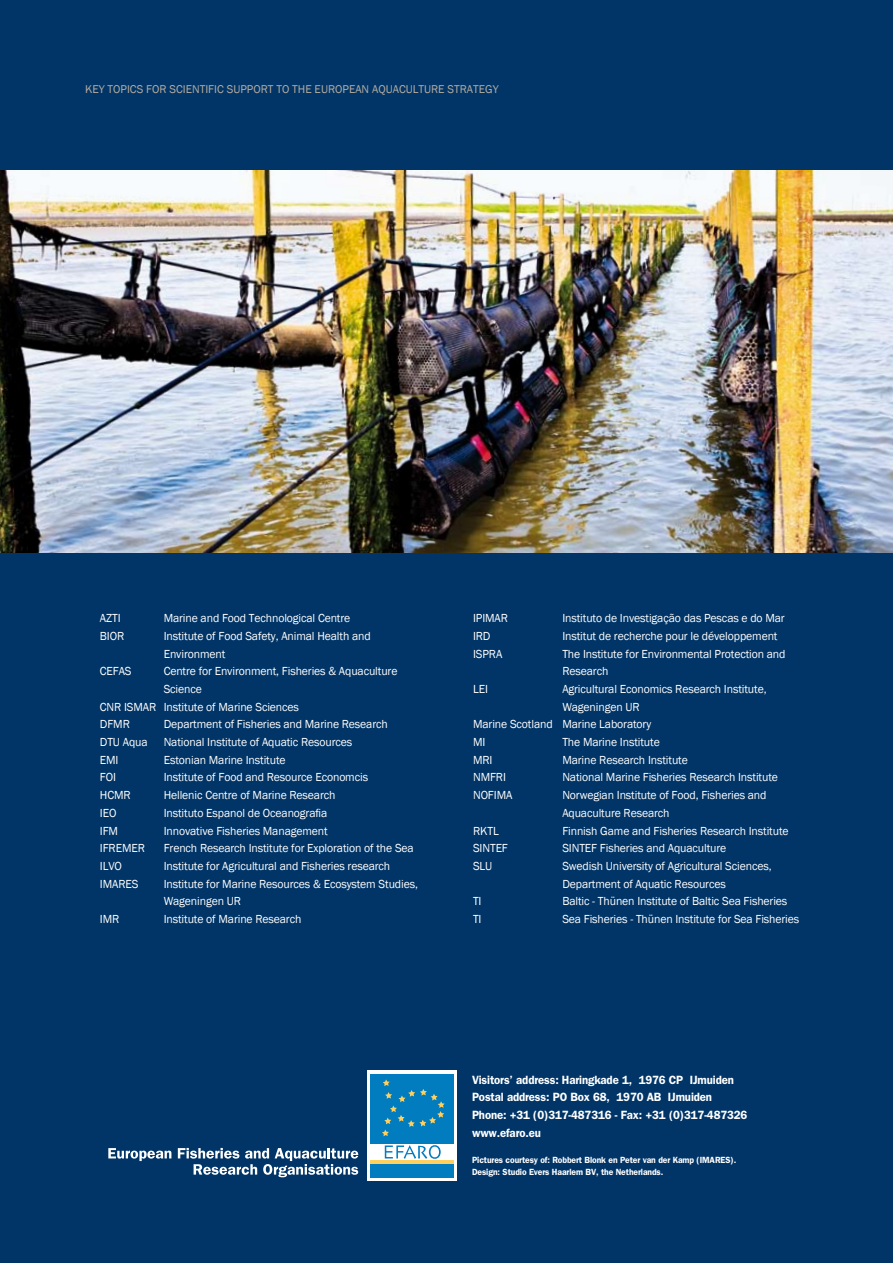
<style>
.page{position:relative;width:893px;height:1263px;background:#013567}
.page>*{position:absolute;margin:0;border:0;box-sizing:border-box;transform-origin:0 0}
.t1{font:12px/17.7px "Franklin Gothic";letter-spacing:-.01em;color:#fff}
.t2{font:600 12px/17.7px "Franklin Gothic";letter-spacing:-.01em;color:#fff;scale:.95 1}
.t3{font:11.7px "Franklin Gothic";color:#b5ada1}
.t4{font:600 9px/11.7px "Franklin Gothic";letter-spacing:-.01em;color:#fff;scale:.95 1}
</style>
<div class="page">
<img style="left:0;top:170px;width:893px;height:383px">
<div style="left:368px;top:1071px;width:89px;height:110px;background:#fff"></div>
<div style="left:371px;top:1074px;width:83px;height:69px;background:#007cbf"></div>
<div style="left:371px;top:1163px;width:83px;height:15px;background:#007cbf"></div>
<hr style="left:371px;top:1160px;width:83px;height:3px;background:#fed060">
<svg style="left:382px;top:1079px;width:63px;height:57px"></svg>
<svg style="left:385px;top:1145px;width:56px;height:14px"></svg>
<svg style="left:108px;top:1148px;width:63px;height:13px"></svg>
<svg style="left:178px;top:1148px;width:180px;height:29px"></svg>
<p class="t3" style="left:85px;top:82px;width:415px">KEY TOPICS FOR SCIENTIFIC SUPPORT TO THE EUROPEAN AQUACULTURE STRATEGY</p>
<p class="t1" style="left:100px;top:610px;width:22px">AZTI</p>
<p class="t1" style="left:164px;top:610px;width:188px">Marine and Food Technological Centre</p>
<p class="t1" style="left:100px;top:627px;width:26px">BIOR</p>
<p class="t1" style="left:164px;top:627px;width:209px">Institute of Food Safety, Animal Health and<br>Environment</p>
<p class="t1" style="left:100px;top:663px;width:33px">CEFAS</p>
<p class="t1" style="left:164px;top:663px;width:235px">Centre for Environment, Fisheries &amp; Aquaculture</p>
<p class="t1" style="left:164px;top:680px;width:40px">Science</p>
<p class="t1" style="left:100px;top:698px;width:201px">CNR ISMAR Institute of Marine Sciences</p>
<p class="t1" style="left:100px;top:716px;width:31px">DFMR</p>
<p class="t1" style="left:164px;top:716px;width:226px">Department of Fisheries and Marine Research</p>
<p class="t1" style="left:100px;top:733px;width:49px">DTU Aqua</p>
<p class="t1" style="left:164px;top:733px;width:190px">National Institute of Aquatic Resources</p>
<p class="t1" style="left:100px;top:751px;width:20px">EMI</p>
<p class="t1" style="left:164px;top:751px;width:123px">Estonian Marine Institute</p>
<p class="t1" style="left:100px;top:769px;width:18px">FOI</p>
<p class="t1" style="left:164px;top:769px;width:206px">Institute of Food and Resource Economcis</p>
<p class="t1" style="left:100px;top:787px;width:32px">HCMR</p>
<p class="t1" style="left:164px;top:787px;width:173px">Hellenic Centre of Marine Research</p>
<p class="t1" style="left:100px;top:804px;width:18px">IEO</p>
<p class="t1" style="left:164px;top:804px;width:165px">Instituto Espanol de Oceanografia</p>
<p class="t1" style="left:100px;top:822px;width:20px">IFM</p>
<p class="t1" style="left:164px;top:822px;width:166px">Innovative Fisheries Management</p>
<p class="t1" style="left:100px;top:840px;width:47px">IFREMER</p>
<p class="t1" style="left:164px;top:840px;width:252px">French Research Institute for Exploration of the Sea</p>
<p class="t1" style="left:100px;top:857px;width:24px">ILVO</p>
<p class="t1" style="left:164px;top:857px;width:228px">Institute for Agricultural and Fisheries research</p>
<p class="t1" style="left:100px;top:875px;width:40px">IMARES</p>
<p class="t1" style="left:164px;top:875px;width:256px">Institute for Marine Resources &amp; Ecosystem Studies,<br>Wageningen UR</p>
<p class="t1" style="left:100px;top:910px;width:21px">IMR</p>
<p class="t1" style="left:164px;top:910px;width:139px">Institute of Marine Research</p>
<p class="t1" style="left:473px;top:610px;width:36px">IPIMAR</p>
<p class="t1" style="left:562px;top:610px;width:224px">Instituto de Investigação das Pescas e do Mar</p>
<p class="t1" style="left:473px;top:627px;width:19px">IRD</p>
<p class="t1" style="left:562px;top:627px;width:217px">Institut de recherche pour le développement</p>
<p class="t1" style="left:473px;top:645px;width:31px">ISPRA</p>
<p class="t1" style="left:562px;top:645px;width:225px">The Institute for Environmental Protection and<br>Research</p>
<p class="t1" style="left:473px;top:680px;width:16px">LEI</p>
<p class="t1" style="left:562px;top:680px;width:206px">Agricultural Economics Research Institute,</p>
<p class="t1" style="left:562px;top:698px;width:79px">Wageningen UR</p>
<p class="t1" style="left:473px;top:716px;width:180px">Marine Scotland Marine Laboratory</p>
<p class="t1" style="left:473px;top:733px;width:14px">MI</p>
<p class="t1" style="left:562px;top:733px;width:99px">The Marine Institute</p>
<p class="t1" style="left:473px;top:751px;width:21px">MRI</p>
<p class="t1" style="left:562px;top:751px;width:127px">Marine Research Institute</p>
<p class="t1" style="left:473px;top:769px;width:34px">NMFRI</p>
<p class="t1" style="left:562px;top:769px;width:217px">National Marine Fisheries Research Institute</p>
<p class="t1" style="left:473px;top:787px;width:41px">NOFIMA</p>
<p class="t1" style="left:562px;top:787px;width:206px">Norwegian Institute of Food, Fisheries and<br>Aquaculture Research</p>
<p class="t1" style="left:473px;top:822px;width:27px">RKTL</p>
<p class="t1" style="left:562px;top:822px;width:228px">Finnish Game and Fisheries Research Institute</p>
<p class="t1" style="left:473px;top:840px;width:36px">SINTEF</p>
<p class="t1" style="left:562px;top:840px;width:166px">SINTEF Fisheries and Aquaculture</p>
<p class="t1" style="left:473px;top:857px;width:21px">SLU</p>
<p class="t1" style="left:562px;top:857px;width:211px">Swedish University of Agricultural Sciences,<br>Department of Aquatic Resources</p>
<p class="t1" style="left:473px;top:893px;width:10px">TI</p>
<p class="t1" style="left:562px;top:893px;width:227px">Baltic - Thünen Institute of Baltic Sea Fisheries</p>
<p class="t1" style="left:473px;top:910px;width:10px">TI</p>
<p class="t1" style="left:562px;top:910px;width:238px">Sea Fisheries - Thünen Institute for Sea Fisheries</p>
<p class="t2" style="left:472px;top:1071px;width:291px">Visitors’ address: Haringkade 1, 1976 CP IJ muiden Postal address: PO Box 68, 1970 AB IJ muiden Phone: +31 (0)317-487316 - Fax: +31 (0)317-487326 www.efaro.eu</p>
<p class="t4" style="left:472px;top:1154px;width:280px">Pictures courtesy of: Robbert Blonk en Peter van der Kamp (IMARES).<br>Design: Studio Evers Haarlem BV, the Netherlands.</p>
</div>
